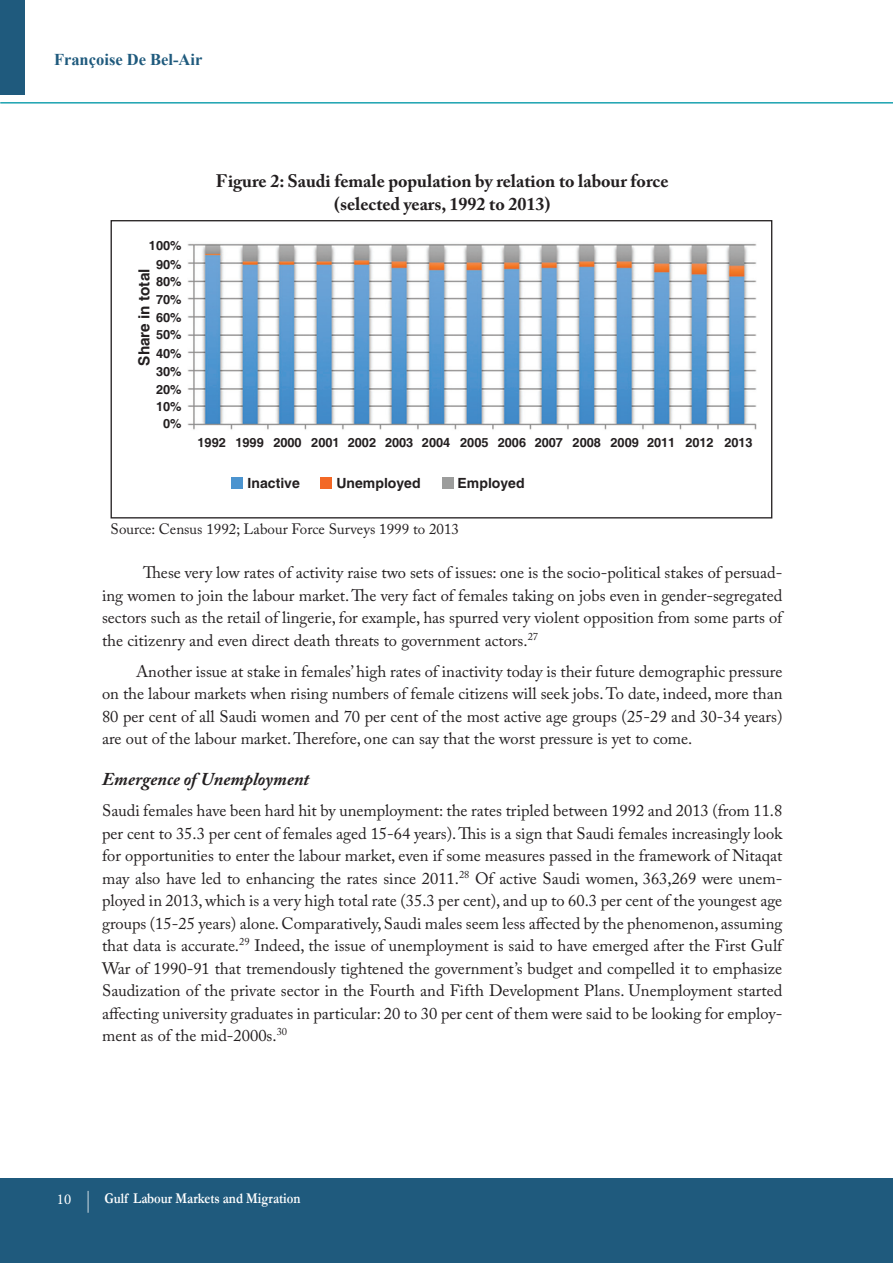
<style>
.page{position:relative;width:893px;height:1263px;background:#fff}
.page>*{position:absolute;margin:0;border:0;box-sizing:border-box;transform-origin:0 0}
.t1{font:700 18px/22.5px "Adobe Caslon Pro";color:#231f20;text-align:center}
.t2{font:italic 700 18px "Adobe Caslon Pro";color:#231f20}
.t3{font:16.5px/22.5px "Adobe Caslon Pro";color:#231f20;text-align:justify}
.t4{font:700 16.5px "Times New Roman";color:#1f5a7d}
.t5{font:700 15.3px "Helvetica";color:#231f20}
.t6{font:15px "Adobe Caslon Pro";color:#231f20}
.t7{font:700 15px "Garamond";color:#fff;scale:.85 1}
.t8{font:15px "Minion Pro";color:#fff}
.t9{font:700 14.1px "Helvetica";color:#231f20}
.t10{font:700 12.75px/17.9px "Helvetica";color:#231f20;text-align:center}
</style>
<div class="page">
<div style="left:0;top:1179px;width:893px;height:84px;background:#1f5a7d"></div>
<hr style="left:0;top:102px;width:893px;height:2px;background:#1ba2b0">
<div style="left:0;top:0;width:24px;height:94px;background:#1f5a7d"></div>
<svg style="left:88px;top:1191px;width:1px;height:22px"></svg>
<div style="left:232px;top:477px;width:11px;height:12px;background:#4c94cf"></div>
<div style="left:321px;top:477px;width:11px;height:12px;background:#f36826"></div>
<div style="left:442px;top:477px;width:12px;height:12px;background:#9c9d9c"></div>
<img style="left:187px;top:243px;width:570px;height:187px">
<p class="t4" style="left:54px;top:48px;width:150px">Françoise De Bel-Air</p>
<p class="t10" style="left:149px;top:236px;width:34px;line-height:19.2px">100%<br>90%</p>
<p class="t10" style="left:156px;top:273px;width:27px;text-align:justify">80% 70% 60%</p>
<p class="t10" style="left:156px;top:326px;width:27px">50%<br>40%<br>30%<br>20%<br>10%<br>0%</p>
<p class="t5" style="left:135px;top:366px;width:98px;rotate:-90deg">Share in total</p>
<p class="t1" style="left:216px;top:170px;width:454px">Figure 2: Saudi female population by relation to labour force (selected years, 1992 to 2013)</p>
<p class="t10" style="left:235px;top:434px;width:519px">1999 2000 2001 2002 2003 2004 2005 2006 2007 2008 2009 2011 2012 2013</p>
<p class="t9" style="left:336px;top:474px;width:86px">Unemployed</p>
<p class="t9" style="left:458px;top:475px;width:69px">Employed</p>
<p class="t6" style="left:111px;top:520px;width:350px">Source: Census 1992; Labour Force Surveys 1999 to 2013</p>
<p class="t10" style="left:197px;top:434px;width:30px">1992</p>
<p class="t9" style="left:248px;top:475px;width:54px">Inactive</p>
<p class="t3" style="left:102px;top:561px;width:682px;text-indent:41px">These very low rates of activity raise two sets of issues: one is the socio-political stakes of persuad&shy;ing women to join the labour market. The very fact of females taking on jobs even in gender-segregated sectors such as the retail of lingerie, for example, has spurred very violent opposition from some parts of the citizenry and even direct death threats to government actors.<sup>27</sup></p>
<p class="t3" style="left:102px;top:660px;width:682px;text-indent:34px">Another issue at stake in females’ high rates of inactivity today is their future demographic pressure on the labour markets when rising numbers of female citizens will seek jobs. To date, indeed, more than 80 per cent of all Saudi women and 70 per cent of the most active age groups (25-29 and 30-34 years) are out of the labour market. Therefore, one can say that the worst pressure is yet to come.</p>
<p class="t2" style="left:102px;top:769px;width:209px">Emergence of Unemployment</p>
<p class="t3" style="left:102px;top:799px;width:682px">Saudi females have been hard hit by unemployment: the rates tripled between 1992 and 2013 (from 11.8 per cent to 35.3 per cent of females aged 15-64 years). This is a sign that Saudi females increasingly look for opportunities to enter the labour market, even if some measures passed in the framework of Nitaqat may also have led to enhancing the rates since 2011.<sup>28</sup> Of active Saudi women, 363,269 were unem&shy;ployed in 2013, which is a very high total rate (35.3 per cent), and up to 60.3 per cent of the youngest age groups (15-25 years) alone. Comparatively, Saudi males seem less affected by the phenomenon, assuming that data is accurate.<sup>29</sup> Indeed, the issue of unemployment is said to have emerged after the First Gulf War of 1990-91 that tremendously tightened the government’s budget and compelled it to emphasize Saudization of the private sector in the Fourth and Fifth Development Plans. Unemployment started affecting university graduates in particular: 20 to 30 per cent of them were said to be looking for employ&shy;ment as of the mid-2000s.<sup>30</sup></p>
<p class="t8" style="left:57px;top:1189px;width:16px">10</p>
<p class="t7" style="left:105px;top:1188px;width:232px">Gulf Labour Markets and Migration</p>
</div>
